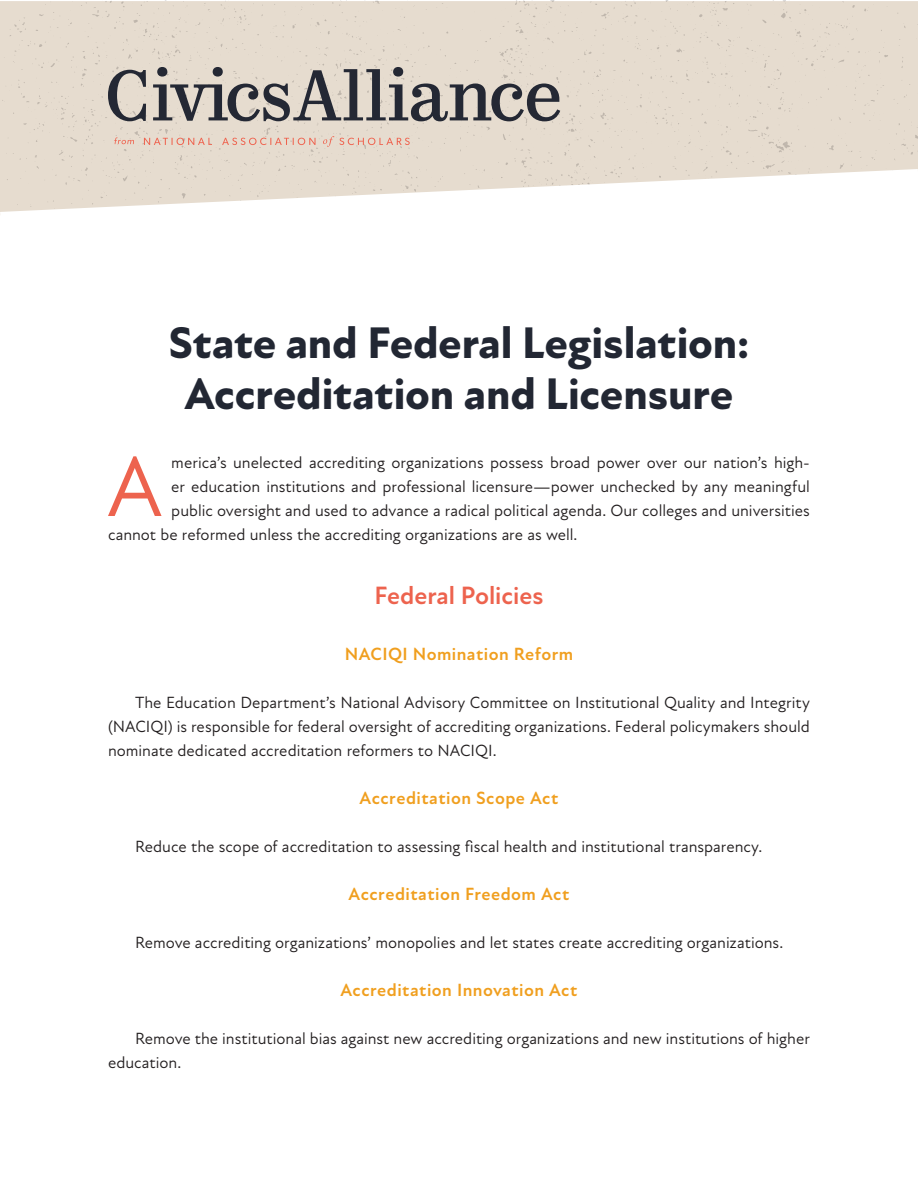
<style>
.page{position:relative;width:918px;height:1188px;background:#fff}
.page>*{position:absolute;margin:0;border:0;box-sizing:border-box;transform-origin:0 0}
.Drop_Cap_Paragraph{font:87.15px "New Atten";color:#ed634e}
.Headline_1{font:800 45px/51px "New Atten";letter-spacing:-.005em;color:#222733;text-align:center}
.Headline_2{font:700 25.5px "New Atten";color:#ed634e}
.Headline_3{font:700 18px "New Atten";letter-spacing:.025em;color:#f09f1f}
.Small_Paragraph{font:16.5px/24px "New Atten";color:#231f20;text-align:justify}
.Drop_Cap_Paragraph-2{font:16.5px "New Atten";color:#231f20}
</style>
<div class="page">
<div style="left:2px;top:0;width:458px;height:128px;background:#e6dccf"></div>
<div style="left:460px;top:0;width:458px;height:128px;background:#e6dccf"></div>
<svg style="left:108px;top:67px;width:452px;height:54px;background:#a9a49e"></svg>
<svg style="left:0;top:128px;width:918px;height:84px"></svg>
<p class="Headline_1" style="left:169px;top:318px;width:582px">State and Federal Legislation:<br>Accreditation and Licensure</p>
<p class="Drop_Cap_Paragraph" style="left:107px;top:435px;width:57px">A</p>
<p class="Drop_Cap_Paragraph-2" style="left:171px;top:453px;width:640px">merica’s unelected accrediting organizations possess broad power over our nation’s high-</p>
<p class="Drop_Cap_Paragraph-2" style="left:171px;top:477px;width:640px">er education institutions and professional licensure—power unchecked by any meaningful</p>
<p class="Drop_Cap_Paragraph-2" style="left:171px;top:501px;width:640px">public oversight and used to advance a radical political agenda. Our colleges and universities</p>
<p class="Drop_Cap_Paragraph-2" style="left:108px;top:525px;width:471px">cannot be reformed unless the accrediting organizations are as well.</p>
<p class="Headline_2" style="left:374px;top:581px;width:171px">Federal Policies</p>
<p class="Headline_3" style="left:345px;top:643px;width:230px">NACIQI Nomination Reform</p>
<p class="Small_Paragraph" style="left:108px;top:691px;width:703px;text-indent:27px">The Education Department’s National Advisory Committee on Institutional Quality and Integrity (NACIQI) is responsible for federal oversight of accrediting organizations. Federal policymakers should nominate dedicated accreditation reformers to NACIQI.</p>
<p class="Headline_3" style="left:360px;top:787px;width:200px">Accreditation Scope Act</p>
<p class="Small_Paragraph" style="left:135px;top:835px;width:629px">Reduce the scope of accreditation to assessing fiscal health and institutional transparency.</p>
<p class="Headline_3" style="left:349px;top:883px;width:222px">Accreditation Freedom Act</p>
<p class="Small_Paragraph" style="left:135px;top:931px;width:650px">Remove accrediting organizations’ monopolies and let states create accrediting organizations.</p>
<p class="Headline_3" style="left:341px;top:979px;width:238px">Accreditation Innovation Act</p>
<p class="Small_Paragraph" style="left:108px;top:1027px;width:703px;text-indent:27px">Remove the institutional bias against new accrediting organizations and new institutions of higher education.</p>
</div>
